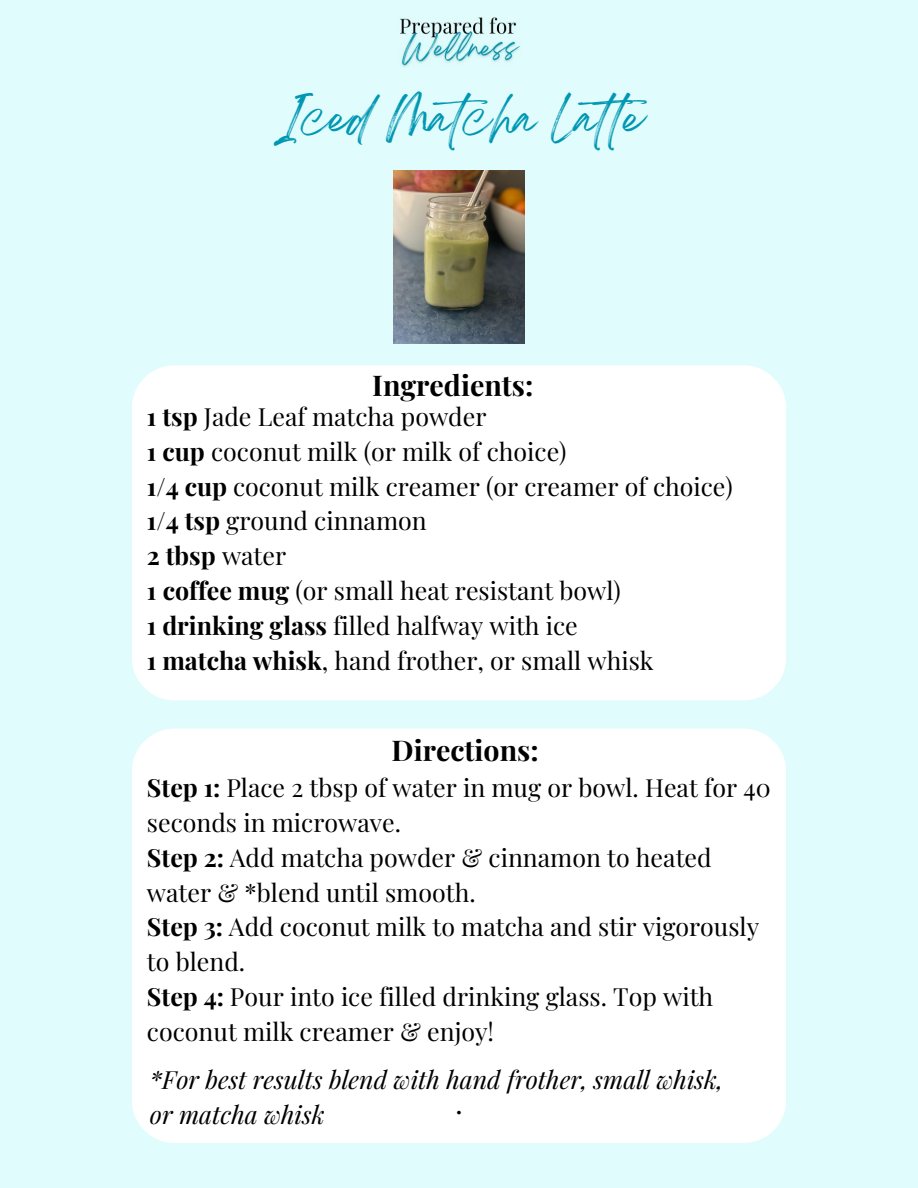
<style>
.page{position:relative;width:918px;height:1188px;background:#e0fcfd}
.page>*{position:absolute;margin:0;border:0;box-sizing:border-box;transform-origin:0 0}
.t1{font:39px "Breathing";color:#0097b2}
.t2{font:700 28.5px "Playfair Display";color:#000}
.t3{font:28.5px "Playfair Display";color:#000}
.t4{font:24.9px/34.8px "Playfair Display";color:#000}
.t5{font:italic 24.9px/34.8px "Playfair Display";color:#000}
.t6{font:700 24.9px "Playfair Display";color:#000}
.s1{font-weight:700}
.s2{font-weight:400}
</style>
<div class="page">
<img style="left:399px;top:17px;width:122px;height:50px">
<div style="left:132px;top:365px;width:654px;height:335px;background:#fff;border-radius:43px"></div>
<div style="left:132px;top:729px;width:654px;height:414px;background:#fff;border-radius:43px"></div>
<img style="left:394px;top:170px;width:130px;height:173px">
<p class="t1" style="left:274px;top:106px;width:379px">Iced Matcha Late</p>
<h2 class="t2" style="left:372px;top:365px;width:163px">Ingredients:</h2>
<p class="t4" style="left:147px;top:398px;width:341px"><span class="s1">1 tsp</span> Jade Leaf matcha powder</p>
<p class="t4" style="left:147px;top:433px;width:421px"><span class="s1">1 cup</span> coconut milk (or milk of choice)</p>
<p class="t4" style="left:147px;top:468px;width:587px"><span class="s1">1/4 cup</span> coconut milk creamer (or creamer of choice)</p>
<p class="t4" style="left:147px;top:503px;width:281px"><span class="s1">1/4 tsp</span> ground cinnamon</p>
<p class="t6" style="left:147px;top:538px;width:141px">2 tbsp <span class="s2">water</span></p>
<p class="t4" style="left:147px;top:572px;width:475px"><span class="s1">1 coffee mug</span> (or small heat resistant bowl)</p>
<p class="t4" style="left:147px;top:607px;width:432px"><span class="s1">1 drinking glass</span> filled halfway with ice</p>
<p class="t4" style="left:147px;top:642px;width:508px"><span class="s1">1 matcha whisk</span>, hand frother, or small whisk</p>
<p class="t2" style="left:392px;top:730px;width:149px">Directions:</p>
<h2 class="t4" style="left:147px;top:769px;width:625px"><span class="s1">Step 1:</span> Place 2 tbsp of water in mug or bowl. Heat for 40 seconds in microwave.</h2>
<p class="t4" style="left:147px;top:839px;width:566px"><span class="s1">Step 2:</span> Add matcha powder &amp; cinnamon to heated water &amp; *blend until smooth.</p>
<p class="t4" style="left:147px;top:909px;width:614px"><span class="s1">Step 3:</span> Add coconut milk to matcha and stir vigorously to blend.</p>
<p class="t4" style="left:147px;top:978px;width:568px"><span class="s1">Step 4:</span> Pour into ice filled drinking glass. Top with coconut milk creamer &amp; enjoy!</p>
<h3 class="t5" style="left:150px;top:1061px;width:575px">*For best results blend with hand frother, small whisk, or matcha whisk</h3>
<p class="t3" style="left:455px;top:1083px;width:9px">.</p>
</div>
